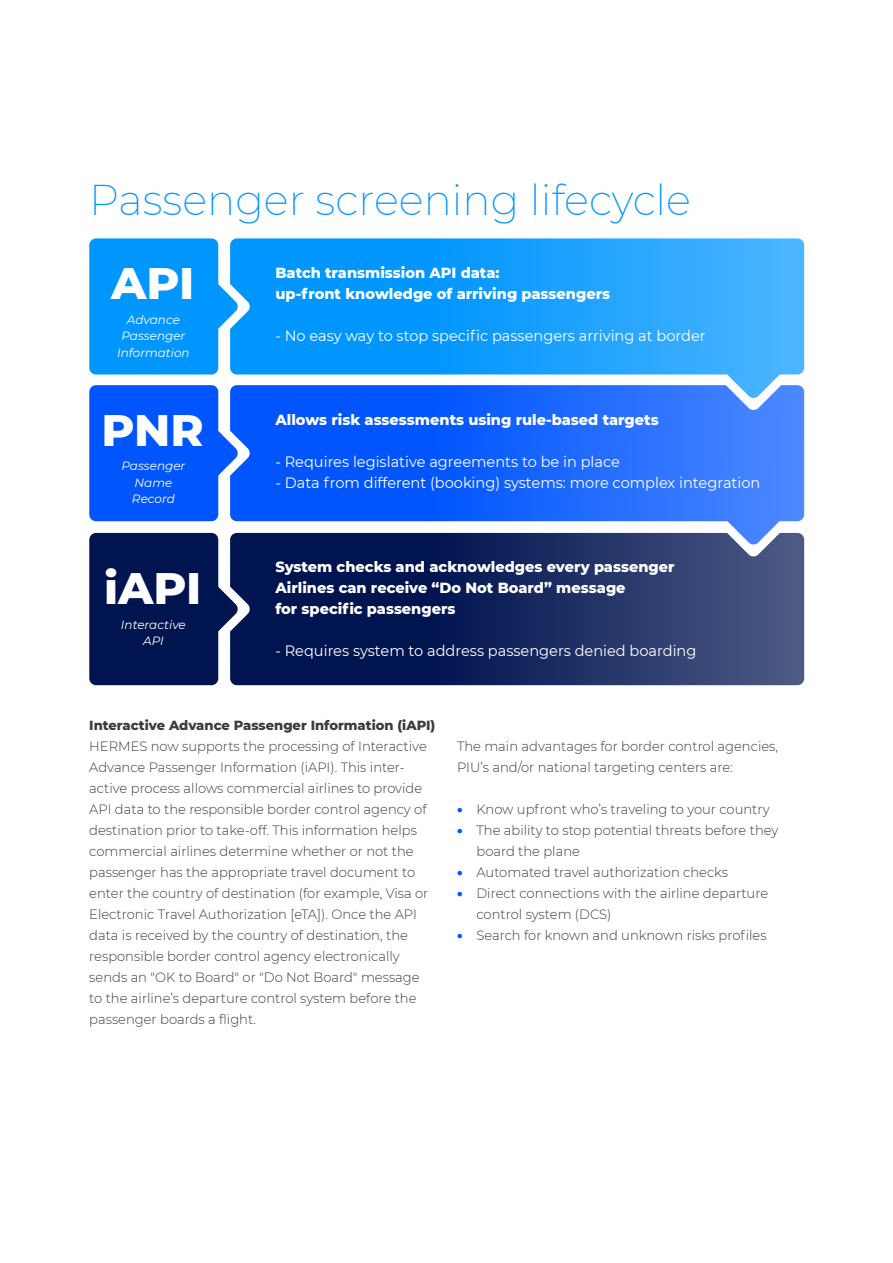
<style>
.page{position:relative;width:893px;height:1263px;background:#fff}
.page>*{position:absolute;margin:0;border:0;box-sizing:border-box;transform-origin:0 0}
.t1{font:800 45px "Montserrat";color:#fff}
.t2{font:200 42px "Montserrat";color:#0096ff}
.t3{font:800 15px/21px "Montserrat";color:#fff}
.t4{font:15px "Montserrat";color:#fff}
.t5{font:300 13.5px/21px "Montserrat";color:#3c3c3b}
.t6{font:800 13.5px "Montserrat";color:#3c3c3b}
.t7{font:italic 12px/16.5px "Montserrat";color:#fff;text-align:center}
.s1{font-weight:900;color:#05f}
</style>
<div class="page">
<svg style="left:230px;top:545px;width:574px;height:140px;background:#1a2c61"></svg>
<svg style="left:230px;top:399px;width:574px;height:146px;background:#2c6ef2"></svg>
<svg style="left:230px;top:238px;width:574px;height:161px;background:#29a2ff"></svg>
<svg style="left:218px;top:266px;width:32px;height:80px"></svg>
<svg style="left:218px;top:413px;width:32px;height:80px"></svg>
<svg style="left:218px;top:569px;width:32px;height:80px"></svg>
<div style="left:89px;top:238px;width:129px;height:136px;background:#0096ff;border-radius:7px"></div>
<div style="left:89px;top:385px;width:129px;height:136px;background:#05f;border-radius:7px"></div>
<div style="left:89px;top:533px;width:129px;height:152px;background:#001450;border-radius:7px"></div>
<h2 class="t2" style="left:89px;top:172px;width:603px">Passenger screening lifecycle</h2>
<h1 class="t1" style="left:111px;top:250px;width:85px">API</h1>
<p class="t7" style="left:117px;top:311px;width:74px">Advance<br>Passenger<br>Information</p>
<h1 class="t1" style="left:102px;top:397px;width:104px">PNR</h1>
<p class="t7" style="left:121px;top:457px;width:66px">Passenger<br>Name<br>Record</p>
<h1 class="t1" style="left:104px;top:555px;width:99px">iAPI</h1>
<p class="t7" style="left:121px;top:616px;width:66px">Interactive<br>API</p>
<p class="t3" style="left:275px;top:262px;width:336px">Batch transmission API data:<br>up-front knowledge of arriving passengers</p>
<p class="t4" style="left:275px;top:326px;width:432px">- No easy way to stop specific passengers arriving at border</p>
<p class="t3" style="left:275px;top:409px;width:385px">Allows risk assessments using rule-based targets</p>
<p class="t4" style="left:275px;top:452px;width:346px">- Requires legislative agreements to be in place</p>
<p class="t4" style="left:275px;top:473px;width:486px">- Data from different (booking) systems: more complex integration</p>
<p class="t3" style="left:275px;top:556px;width:401px">System checks and acknowledges every passenger<br>Airlines can receive “Do Not Board” message<br>for specific passengers</p>
<p class="t4" style="left:275px;top:641px;width:423px">- Requires system to address passengers denied boarding</p>
<p class="t6" style="left:89px;top:715px;width:348px">Interactive Advance Passenger Information (iAPI)</p>
<p class="t5" style="left:89px;top:735px;width:341px">HERMES now supports the processing of Interactive Advance Passenger Information (iAPI). This inter&shy;active process allows commercial airlines to provide API data to the responsible border control agency of destination prior to take-off. This information helps commercial airlines determine whether or not the passenger has the appropriate travel document to enter the country of destination (for example, Visa or Electronic Travel Authorization [eTA]). Once the API data is received by the country of destination, the responsible border control agency electronically sends an "OK to Board" or "Do Not Board" message to the airline’s departure control system before the passenger boards a flight.</p>
<p class="t5" style="left:457px;top:735px;width:323px">The main advantages for border control agencies,<br>PIU’s and/or national targeting centers are:</p>
<p class="t5" style="left:457px;top:798px;width:314px"><span class="s1">•</span> Know upfront who’s traveling to your country</p>
<p class="t5" style="left:476px;top:819px;width:303px;text-indent:-20px"><span class="s1">•</span> The ability to stop potential threats before they board the plane</p>
<p class="t5" style="left:457px;top:861px;width:272px"><span class="s1">•</span> Automated travel authorization checks</p>
<p class="t5" style="left:476px;top:882px;width:293px;text-indent:-20px"><span class="s1">•</span> Direct connections with the airline departure control system (DCS)</p>
<p class="t5" style="left:457px;top:924px;width:311px"><span class="s1">•</span> Search for known and unknown risks profiles</p>
</div>
